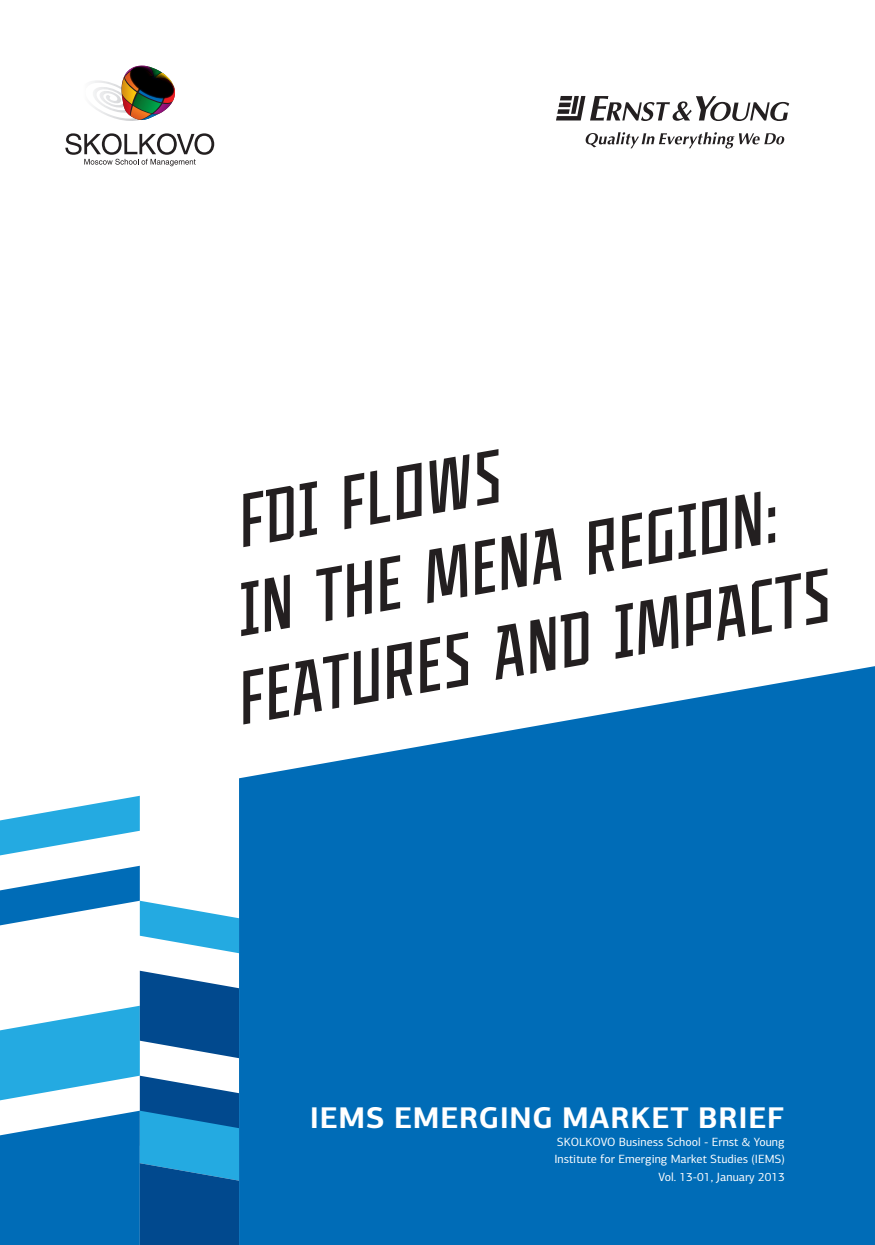
<style>
.page{position:relative;width:875px;height:1245px;background:#fff}
.page>*{position:absolute;margin:0;border:0;box-sizing:border-box;transform-origin:0 0}
.t1{font:italic 700 72.75px/87.3px "Skolkovo Typeface";color:#231f20}
.t2{font:700 30px "PF Centro Sans Pro";letter-spacing:.025em;color:#fff}
.t3{font:12px/17.5px "PF Centro Sans Pro";color:#fff;text-align:right}
</style>
<div class="page">
<svg style="left:0;top:796px;width:239px;height:157px"></svg>
<svg style="left:239px;top:666px;width:636px;height:579px;background:#187abe"></svg>
<svg style="left:65px;top:133px;width:149px;height:33px"></svg>
<img style="left:92px;top:65px;width:83px;height:56px">
<svg style="left:556px;top:96px;width:233px;height:52px"></svg>
<svg style="left:0;top:971px;width:239px;height:274px"></svg>
<h1 class="t1" style="left:198px;top:486px;width:602px;text-indent:31px;rotate:-10deg">FDI Flows<br>in the MEN A Region:<br>Features and Impacts</h1>
<h2 class="t2" style="left:310px;top:1099px;width:476px">IEMS EMERGI NG MARKET BRIEF</h2>
<p class="t3" style="left:554px;top:1133px;width:232px">SKOLKOVO Business School - Ernst &amp; Young<br>Institute for Emerging Market Studies (IEMS)<br>Vol. 13-01, January 2013</p>
</div>
